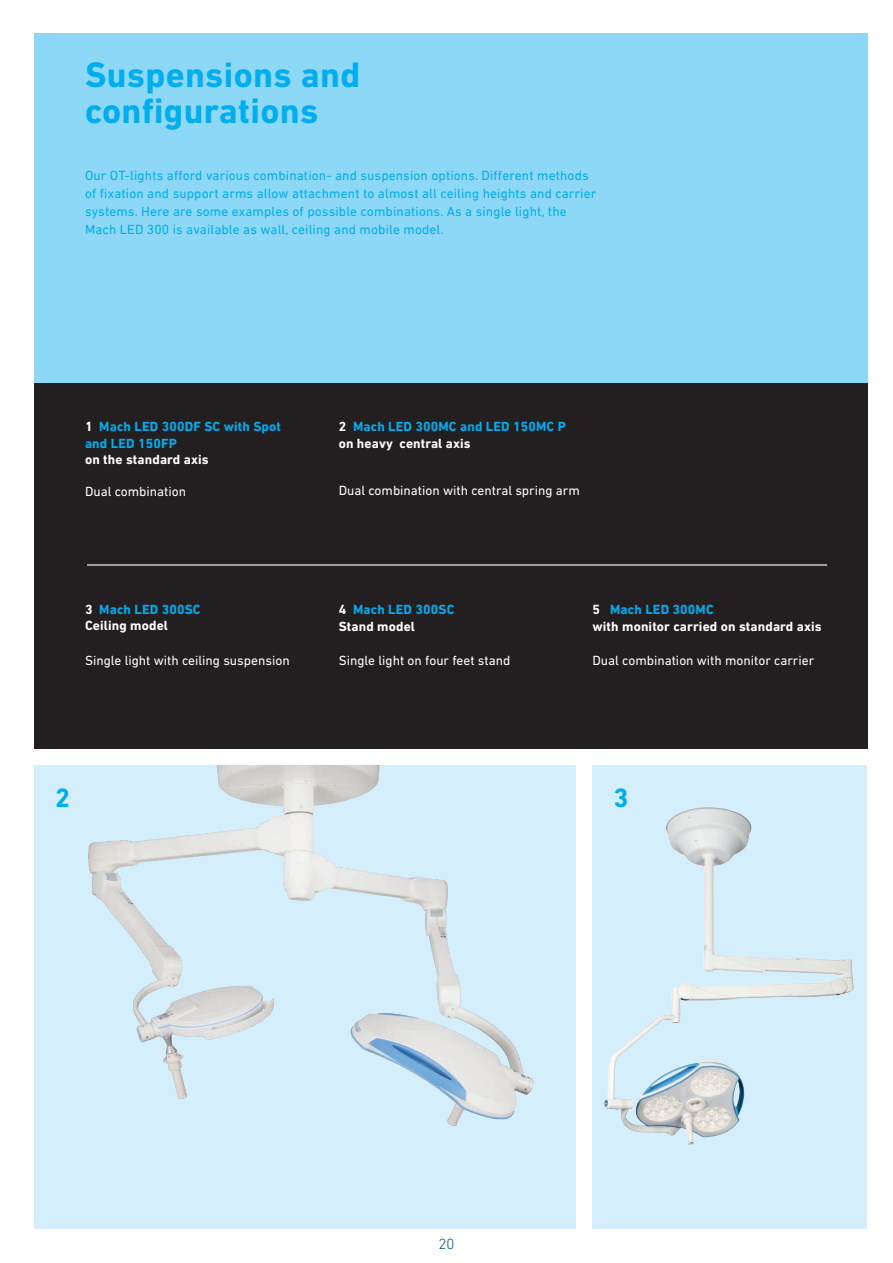
<style>
.page{position:relative;width:893px;height:1263px;background:#fff}
.page>*{position:absolute;margin:0;border:0;box-sizing:border-box;transform-origin:0 0}
.Rubrik_bold_16_20_li{font:700 36px "DIN Next LT Pro";letter-spacing:.01em;color:#00aeef}
.Rubrik_bold_16_20_li-2{font:700 27px "DIN Next LT Pro";color:#00aeef}
.t1{font:300 15px "DIN Next LT Pro";color:#005484}
.Rubrik_bold_16_20_li-3{font:13.5px/18px "DIN Next LT Pro";letter-spacing:.01em;color:#00aeef}
.weiß_reg_9_11{font:13.5px "DIN Next LT Pro";color:#fff}
.Rubrik_bold_16_20_li-4{font:700 13.5px/16.5px "DIN Next LT Pro";letter-spacing:.01em;color:#00aeef}
.Rubrik_bold_16_20_li-5{font:700 13.5px "DIN Next LT Pro";letter-spacing:.01em;color:#fff}
.s1{color:#fff}
</style>
<div class="page">
<div style="left:34px;top:33px;width:833px;height:715px;background:#8dd7f7"></div>
<div style="left:34px;top:383px;width:833px;height:365px;background:#231f20"></div>
<img style="left:34px;top:765px;width:541px;height:464px">
<div style="left:592px;top:765px;width:275px;height:464px;background:#d4effb"></div>
<img style="left:604px;top:807px;width:239px;height:338px">
<hr style="left:87px;top:564px;width:740px;height:1px;background:#fff">
<p class="Rubrik_bold_16_20_li" style="left:85px;top:53px;width:277px">Suspensions and</p>
<p class="Rubrik_bold_16_20_li" style="left:85px;top:89px;width:235px">configurations</p>
<p class="Rubrik_bold_16_20_li-3" style="left:85px;top:166px;width:513px">Our OT-lights afford various combination- and suspension options. Different methods of fixation and support arms allow attachment to almost all ceiling heights and carrier systems. Here are some examples of possible combinations. As a single light, the Mach LED 300 is available as wall, ceiling and mobile model.</p>
<p class="Rubrik_bold_16_20_li-4" style="left:85px;top:418px;width:197px"><span class="s1">1</span> Mach LED 300DF SC with Spot and LED 150FP</p>
<p class="Rubrik_bold_16_20_li-5" style="left:85px;top:452px;width:125px">on the standard axis</p>
<p class="Rubrik_bold_16_20_li-4" style="left:339px;top:418px;width:229px"><span class="s1">2</span> Mach LED 300MC and LED 150MC P <span class="s1">on heavy central axis</span></p>
<p class="weiß_reg_9_11" style="left:85px;top:484px;width:103px">Dual combination</p>
<p class="weiß_reg_9_11" style="left:339px;top:482px;width:242px">Dual combination with central spring arm</p>
<p class="Rubrik_bold_16_20_li-4" style="left:85px;top:601px;width:117px"><span class="s1">3</span> Mach LED 300SC</p>
<p class="Rubrik_bold_16_20_li-5" style="left:85px;top:618px;width:84px">Ceiling model</p>
<p class="Rubrik_bold_16_20_li-4" style="left:339px;top:601px;width:117px"><span class="s1">4</span> Mach LED 300SC</p>
<p class="Rubrik_bold_16_20_li-5" style="left:339px;top:618px;width:78px">Stand model</p>
<p class="Rubrik_bold_16_20_li-4" style="left:592px;top:601px;width:123px"><span class="s1">5</span> Mach LED 300MC</p>
<p class="Rubrik_bold_16_20_li-5" style="left:592px;top:618px;width:231px">with monitor carried on standard axis</p>
<p class="weiß_reg_9_11" style="left:85px;top:653px;width:206px">Single light with ceiling suspension</p>
<p class="weiß_reg_9_11" style="left:339px;top:653px;width:173px">Single light on four feet stand</p>
<p class="weiß_reg_9_11" style="left:592px;top:653px;width:223px">Dual combination with monitor carrier</p>
<p class="Rubrik_bold_16_20_li-2" style="left:55px;top:782px;width:17px">2</p>
<p class="Rubrik_bold_16_20_li-2" style="left:613px;top:782px;width:17px">3</p>
<p class="t1" style="left:438px;top:1235px;width:17px">20</p>
</div>
